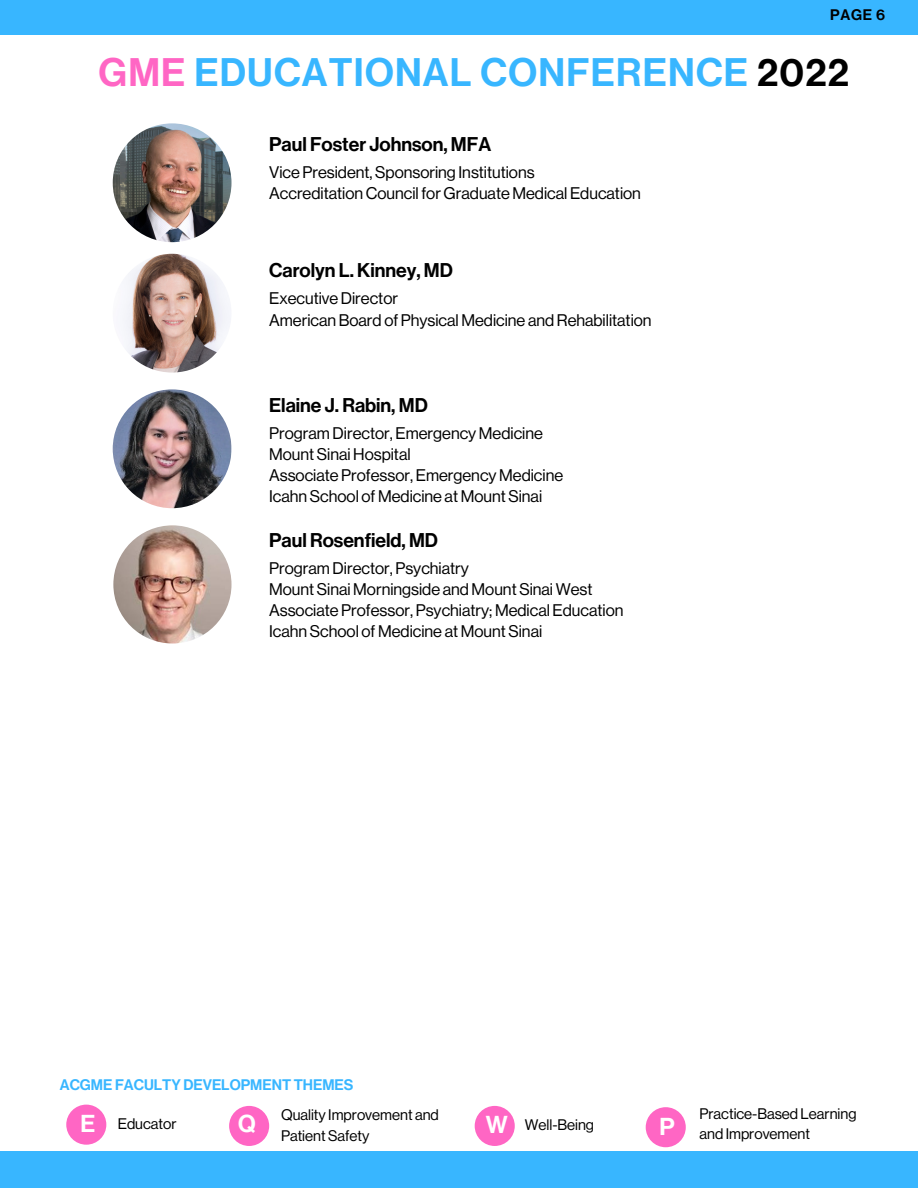
<style>
.page{position:relative;width:918px;height:1188px;background:#fff}
.page>*{position:absolute;margin:0;border:0;box-sizing:border-box;transform-origin:0 0}
.t1{font:39px "N Haas Grotesk DS Std 65 Md";letter-spacing:.03em;color:#38b6ff}
.t2{font:24px "N Haas Grotesk DS Std 65 Md";color:#fff}
.t3{font:19.5px "N Haas Grotesk DS Std 65 Md";color:#000}
.t4{font:16.5px/21.1px "N Haas Grotesk DS Std 55 Rg";color:#000}
.t5{font:15px/20.2px "N Haas Grotesk DS Std 55 Rg";color:#000}
.t6{font:15px "N Haas Grotesk DS Std 65 Md";color:#38b6ff}
.t7{font:15px "N Haas Grotesk DS Std 65 Md";color:#000}
.s1{color:#ff66c4}
.s2{color:#000}
.s3{font-family:"N Haas Grotesk DS Std 65 Md";font-size:24px;color:#fff}
</style>
<div class="page">
<div style="left:0;top:1151px;width:918px;height:37px;background:#38b6ff"></div>
<div style="left:0;top:0;width:918px;height:35px;background:#38b6ff"></div>
<img style="left:113px;top:254px;width:119px;height:119px;border-radius:50%">
<img style="left:113px;top:389px;width:119px;height:119px;border-radius:50%">
<img style="left:113px;top:525px;width:119px;height:119px;border-radius:50%">
<div style="left:66px;top:1105px;width:40px;height:40px;background:#ff66c4;border-radius:50%"></div>
<div style="left:229px;top:1106px;width:40px;height:40px;background:#ff66c4;border-radius:50%"></div>
<div style="left:475px;top:1106px;width:40px;height:40px;background:#ff66c4;border-radius:50%"></div>
<div style="left:646px;top:1107px;width:40px;height:40px;background:#ff66c4;border-radius:50%"></div>
<img style="left:113px;top:123px;width:119px;height:119px;border-radius:50%">
<p class="t7" style="left:830px;top:6px;width:56px">PAGE 6</p>
<h1 class="t1" style="left:99px;top:50px;width:752px"><span class="s1">GME</span> EDUCATIONAL CONFERENCE <span class="s2">2022</span></h1>
<p class="t3" style="left:269px;top:133px;width:223px">Paul Foster Johnson, MFA</p>
<p class="t4" style="left:269px;top:161px;width:373px">Vice President, Sponsoring Institutions<br>Accreditation Council for Graduate Medical Education</p>
<p class="t3" style="left:269px;top:259px;width:185px">Carolyn L. Kinney, MD</p>
<p class="t4" style="left:269px;top:288px;width:384px">Executive Director<br>American Board of Physical Medicine and Rehabilitation</p>
<p class="t3" style="left:269px;top:394px;width:160px">Elaine J. Rabin, MD</p>
<p class="t4" style="left:269px;top:422px;width:295px">Program Director, Emergency Medicine Mount Sinai Hospital<br>Associate Professor, Emergency Medicine Icahn School of Medicine at Mount Sinai</p>
<p class="t3" style="left:269px;top:529px;width:170px">Paul Rosenfield, MD</p>
<p class="t4" style="left:269px;top:557px;width:356px">Program Director, Psychiatry<br>Mount Sinai Morningside and Mount Sinai West Associate Professor, Psychiatry; Medical Education Icahn School of Medicine at Mount Sinai</p>
<p class="t6" style="left:60px;top:1076px;width:295px">ACGME FACULTY DEVELOPMENT THEMES</p>
<p class="t5" style="left:80px;top:1114px;width:98px"><span class="s3">E</span> Educator</p>
<p class="t5" style="left:238px;top:1105px;width:202px;text-indent:43px">Quality Improvement and<br><sup>Q</sup> Patient Safety</p>
<p class="t5" style="left:486px;top:1115px;width:110px"><span class="s3">W</span> Well-Being</p>
<h2 class="t2" style="left:660px;top:1113px;width:17px">P</h2>
<p class="t5" style="left:699px;top:1104px;width:159px">Practice-Based Learning and Improvement</p>
</div>
